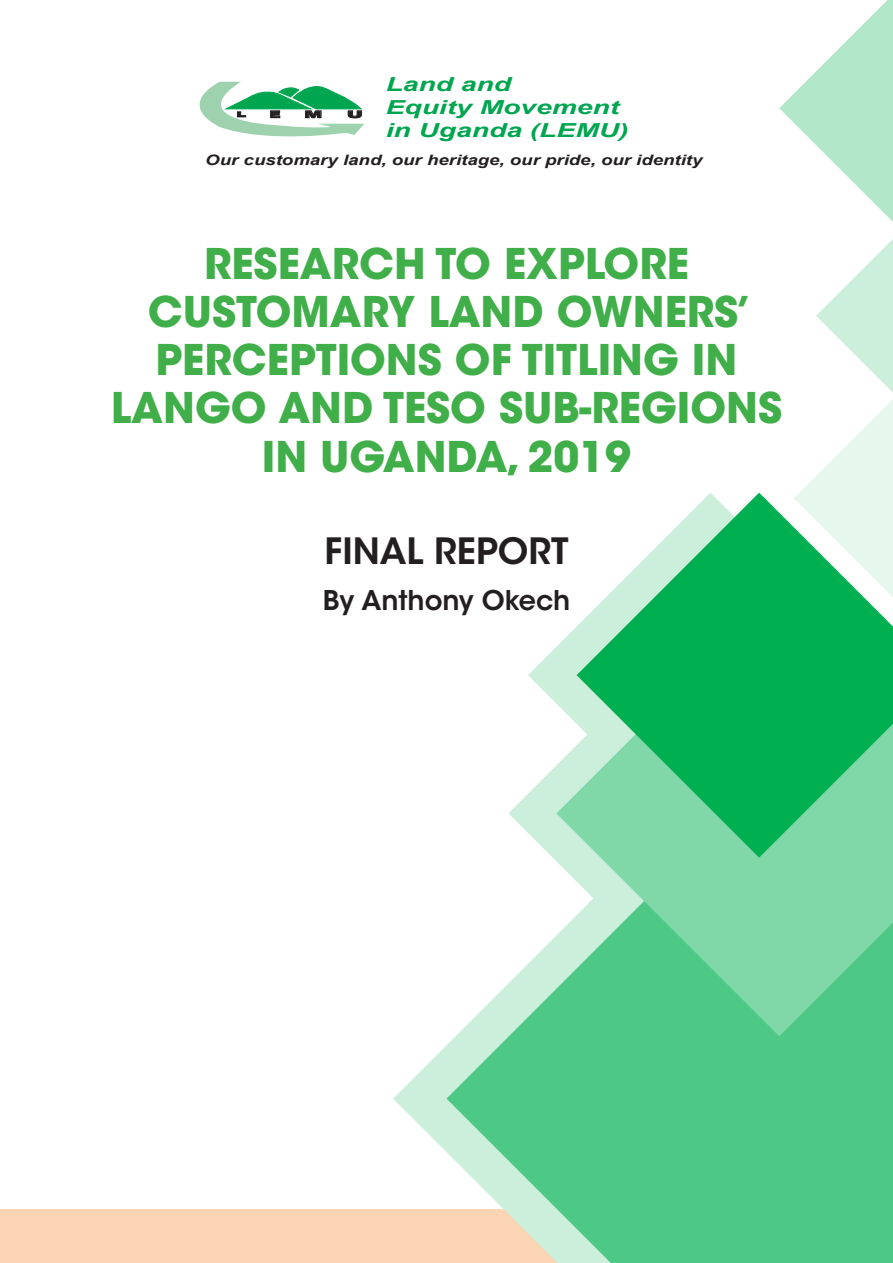
<style>
.page{position:relative;width:893px;height:1263px;background:#fff}
.page>*{position:absolute;margin:0;border:0;box-sizing:border-box;transform-origin:0 0}
.t1{font:700 42px/48.3px "ITC Avant Garde Std";color:#40ae49;text-align:center}
.t2{font:600 36px "ITC Avant Garde Std";color:#231f20}
.t3{font:600 27px "ITC Avant Garde Std";color:#231f20}
.t4{font:italic 700 19.35px/23.1px "Arial";color:#00a54f;scale:1.46 1}
.t5{font:italic 700 14.4px "Arial";color:#231f20;scale:1.3 1}
.t6{font:900 9.6px "Arial";color:#231f20;scale:1.57 1}
.t7{font:900 9.6px "Arial";color:#231f20;scale:2 1}
.t8{font:900 9.6px "Arial";color:#231f20;scale:2.01 1}
.t9{font:900 7.05px "Arial";color:#231f20;scale:2.03 1}
</style>
<div class="page">
<div style="left:0;top:1210px;width:651px;height:53px;background:#fbd4b4"></div>
<svg style="left:528px;top:647px;width:28px;height:137px"></svg>
<svg style="left:393px;top:1046px;width:53px;height:164px"></svg>
<svg style="left:446px;top:784px;width:447px;height:479px;fill:#4dc885"></svg>
<svg style="left:556px;top:626px;width:337px;height:410px;background:#7cd6a5"></svg>
<svg style="left:199px;top:82px;width:165px;height:55px"></svg>
<svg style="left:577px;top:493px;width:316px;height:365px;background:#49c682"></svg>
<svg style="left:794px;top:399px;width:99px;height:198px"></svg>
<svg style="left:816px;top:239px;width:77px;height:154px"></svg>
<svg style="left:779px;top:0;width:114px;height:222px"></svg>
<p class="t4" style="left:386px;top:73px;width:168px">Land and<br>Equity Movement in Uganda (LEMU)</p>
<p class="t5" style="left:205px;top:151px;width:384px">Our customary land, our heritage, our pride, our identity</p>
<p class="t9" style="left:236px;top:109px;width:6px">L</p>
<p class="t6" style="left:270px;top:107px;width:8px">E</p>
<p class="t7" style="left:304px;top:107px;width:11px">M</p>
<p class="t8" style="left:347px;top:107px;width:9px">U</p>
<p class="t1" style="left:111px;top:239px;width:673px">RESEARCH TO EXPLORE<br>CUSTOMARY LAND OWNERS’<br>PERCEPTIONS OF TITLING IN<br>LANGO AND TESO SUB-REGIONS<br>IN UGANDA, 2019</p>
<p class="t2" style="left:324px;top:528px;width:246px">FINAL REPORT</p>
<p class="t3" style="left:323px;top:583px;width:249px">By Anthony Okech</p>
</div>
